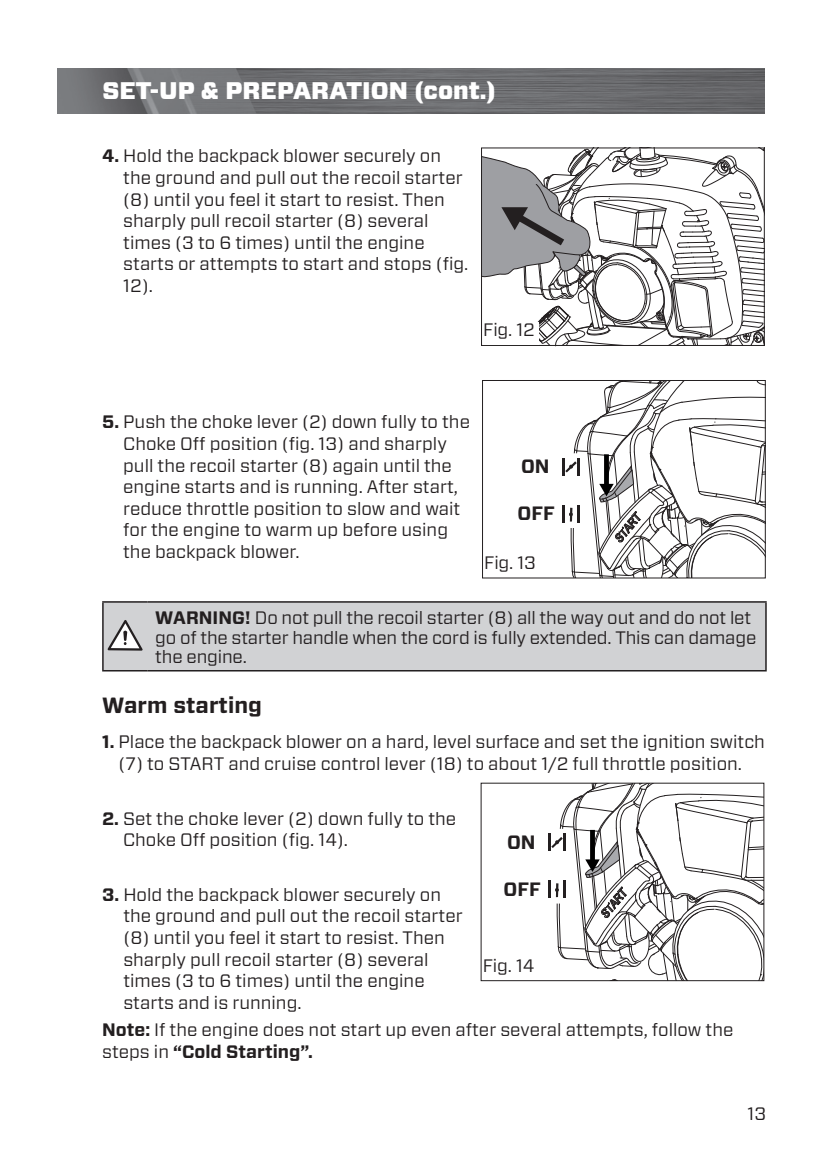
<style>
.page{position:relative;width:823px;height:1157px;background:#fff}
.page>*{position:absolute;margin:0;border:0;box-sizing:border-box;transform-origin:0 0}
.t1{font:900 24px "Vitesse Sans";color:#fff}
.t2{font:700 22px "Vitesse Sans";color:#231f20}
.t3{font:700 19.2px "Vitesse Sans";color:#231f20}
.t4{font:18px/21.6px "Vitesse Sans";color:#231f20}
.s1{font-weight:700}
</style>
<div class="page">
<img style="left:57px;top:68px;width:707px;height:45px">
<div style="left:104px;top:602px;width:660px;height:68px;background:#d1d2d4"></div>
<hr style="left:102px;top:601px;width:45px;height:1px;background:#231f20">
<hr style="left:102px;top:602px;width:2px;height:68px;background:#231f20">
<hr style="left:147px;top:601px;width:619px;height:1px;background:#231f20">
<hr style="left:764px;top:602px;width:2px;height:68px;background:#231f20">
<hr style="left:102px;top:670px;width:45px;height:1px;background:#231f20">
<hr style="left:147px;top:670px;width:619px;height:1px;background:#231f20">
<svg style="left:107px;top:620px;width:35px;height:30px"></svg>
<svg style="left:482px;top:149px;width:280px;height:195px"></svg>
<div style="left:480px;top:147px;width:284px;height:199px;border:1px solid #231f20"></div>
<div style="left:483px;top:322px;width:55px;height:22px;background:#fff"></div>
<svg style="left:562px;top:458px;width:3px;height:65px"></svg>
<hr style="left:561px;top:458px;width:3px;height:17px;background:#231f20">
<hr style="left:561px;top:505px;width:3px;height:18px;background:#231f20">
<svg style="left:565px;top:382px;width:199px;height:197px"></svg>
<div style="left:481px;top:380px;width:284px;height:198px;border:1px solid #231f20"></div>
<div style="left:484px;top:554px;width:55px;height:23px;background:#fff"></div>
<svg style="left:548px;top:833px;width:3px;height:65px"></svg>
<hr style="left:547px;top:834px;width:3px;height:17px;background:#231f20">
<hr style="left:547px;top:880px;width:3px;height:18px;background:#231f20">
<svg style="left:551px;top:784px;width:211px;height:195px"></svg>
<div style="left:480px;top:782px;width:284px;height:199px;border:1px solid #231f20"></div>
<h1 class="t1" style="left:102px;top:75px;width:394px">SET-UP &amp; PREPARATION (cont.)</h1>
<p class="t4" style="left:123px;top:145px;width:346px;text-indent:-21px"><span class="s1">4.</span> Hold the backpack blower securely on the ground and pull out the recoil starter (8) until you feel it start to resist. Then sharply pull recoil starter (8) several times (3 to 6 times) until the engine starts or attempts to start and stops (fig.<br>12).</p>
<p class="t4" style="left:483px;top:319px;width:53px">Fig. 12</p>
<p class="t4" style="left:123px;top:411px;width:348px;text-indent:-21px"><span class="s1">5.</span> Push the choke lever (2) down fully to the Choke Off position (fig. 13) and sharply pull the recoil starter (8) again until the engine starts and is running. After start, reduce throttle position to slow and wait for the engine to warm up before using the backpack blower.</p>
<p class="t3" style="left:520px;top:453px;width:30px">ON</p>
<p class="t3" style="left:517px;top:501px;width:39px">OFF</p>
<p class="t4" style="left:484px;top:551px;width:53px">Fig. 13</p>
<p class="t4" style="left:155px;top:608px;width:602px;line-height:19.2px"><span class="s1">WARNING!</span> Do not pull the recoil starter (8) all the way out and do not let go of the starter handle when the cord is fully extended. This can damage the engine.</p>
<p class="t2" style="left:102px;top:690px;width:161px">Warm starting</p>
<p class="t4" style="left:102px;top:731px;width:664px;text-align:center"><span class="s1">1.</span> Place the backpack blower on a hard, level surface and set the ignition switch (7) to START and cruise control lever (18) to about 1/2 full throttle position.</p>
<p class="t4" style="left:123px;top:807px;width:334px;text-indent:-21px"><span class="s1">2.</span> Set the choke lever (2) down fully to the<br>Choke Off position (fig. 14).</p>
<p class="t4" style="left:123px;top:883px;width:341px;text-indent:-21px"><span class="s1">3.</span> Hold the backpack blower securely on the ground and pull out the recoil starter (8) until you feel it start to resist. Then sharply pull recoil starter (8) several times (3 to 6 times) until the engine starts and is running.</p>
<p class="t4" style="left:102px;top:1018px;width:632px"><span class="s1">Note:</span> If the engine does not start up even after several attempts, follow the steps in <span class="s1">“Cold Starting”.</span></p>
<p class="t3" style="left:506px;top:829px;width:30px">ON</p>
<p class="t3" style="left:503px;top:876px;width:39px">OFF</p>
<p class="t4" style="left:482px;top:954px;width:53px">Fig. 14</p>
<p class="t4" style="left:747px;top:1103px;width:20px">13</p>
</div>
